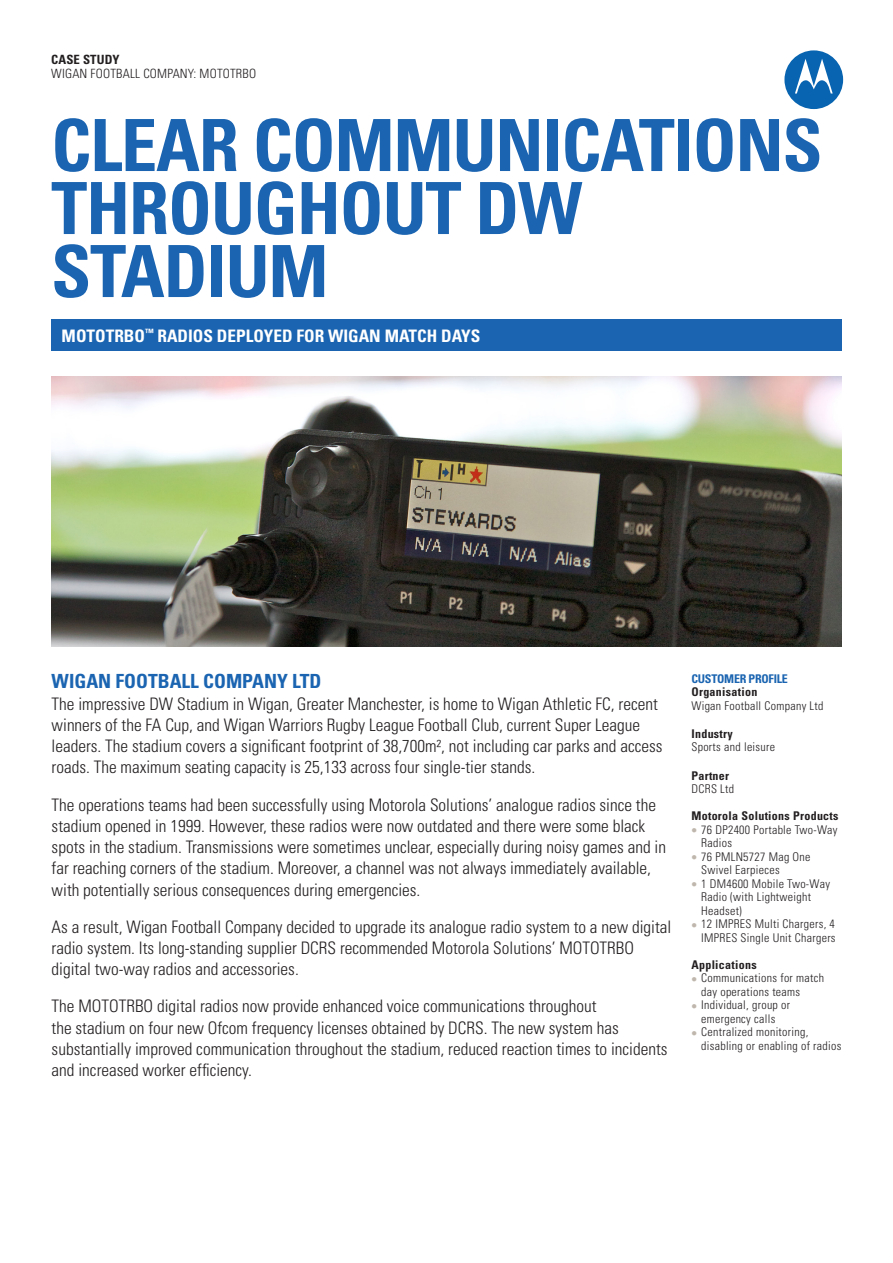
<style>
.page{position:relative;width:893px;height:1263px;background:#fff}
.page>*{position:absolute;margin:0;border:0;box-sizing:border-box;transform-origin:0 0}
.t1{font:700 condensed 72px/63px "Univers LT Std";letter-spacing:-.015em;color:#1a64b1}
.t2{font:700 condensed 19.5px "Univers LT Std";color:#1a64b1}
.t3{font:300 condensed 17.25px/21.3px "Univers LT Std";color:#231f20}
.t4{font:700 condensed 17.25px "Univers LT Std";color:#fff}
.t5{font:300 condensed 12.75px "Univers LT Std";letter-spacing:.015em;color:#231f20}
.t6{font:700 condensed 12.75px "Univers LT Std";letter-spacing:.01em;color:#231f20}
.t7{font:300 condensed 12px/13.5px "Univers LT Std";letter-spacing:.025em;color:#231f20}
.t8{font:700 condensed 12px "Univers LT Std";letter-spacing:.025em;color:#231f20}
.t9{font:700 condensed 12px "Univers LT Std";letter-spacing:-.02em;color:#1a64b1}
.s1{color:#bfb7ad}
</style>
<div class="page">
<div style="left:784px;top:50px;width:59px;height:59px;background:#0864b0;border-radius:50%"></div>
<svg style="left:795px;top:59px;width:38px;height:34px"></svg>
<div style="left:51px;top:319px;width:791px;height:32px;background:#1a64b1"></div>
<img style="left:51px;top:376px;width:791px;height:270px">
<p class="t6" style="left:51px;top:52px;width:70px">CASE STUDY</p>
<p class="t5" style="left:51px;top:65px;width:206px">WIGAN FOOTBALL COMPANY: MOTOTRBO</p>
<p class="t1" style="left:51px;top:114px;width:773px">CLEAR COMMUNICATIONS<br>THROUGHOUT DW<br>STADIUM</p>
<p class="t4" style="left:62px;top:325px;width:420px">MOTOTRBO<sup>™</sup> RADIOS DEPLOYED FOR WIGAN MATCH DAYS</p>
<p class="t2" style="left:52px;top:669px;width:271px">WIGAN FOOTBALL COMPANY LTD</p>
<p class="t3" style="left:52px;top:693px;width:612px">The impressive DW Stadium in Wigan, Greater Manchester, is home to Wigan Athletic FC, recent winners of the FA Cup, and Wigan Warriors Rugby League Football Club, current Super League leaders. The stadium covers a significant footprint of 38,700m², not including car parks and access roads. The maximum seating capacity is 25,133 across four single-tier stands.</p>
<p class="t3" style="left:52px;top:794px;width:616px">The operations teams had been successfully using Motorola Solutions’ analogue radios since the stadium opened in 1999. However, these radios were now outdated and there were some black spots in the stadium. Transmissions were sometimes unclear, especially during noisy games and in far reaching corners of the stadium. Moreover, a channel was not always immediately available, with potentially serious consequences during emergencies.</p>
<p class="t3" style="left:52px;top:916px;width:621px">As a result, Wigan Football Company decided to upgrade its analogue radio system to a new digital radio system. Its long-standing supplier DCRS recommended Motorola Solutions’ MOTOTRBO digital two-way radios and accessories.</p>
<p class="t3" style="left:52px;top:996px;width:617px">The MOTOTRBO digital radios now provide enhanced voice communications throughout<br>the stadium on four new Ofcom frequency licenses obtained by DCRS. The new system has substantially improved communication throughout the stadium, reduced reaction times to incidents and increased worker efficiency.</p>
<p class="t9" style="left:691px;top:671px;width:98px">CUSTOMER PROFILE</p>
<p class="t8" style="left:691px;top:685px;width:67px">Organisation</p>
<p class="t7" style="left:691px;top:699px;width:134px">Wigan Football Company Ltd</p>
<p class="t8" style="left:691px;top:726px;width:43px">Industry</p>
<p class="t7" style="left:691px;top:740px;width:85px">Sports and leisure</p>
<p class="t8" style="left:691px;top:768px;width:39px">Partner</p>
<p class="t7" style="left:691px;top:782px;width:44px">DCRS Ltd</p>
<p class="t8" style="left:691px;top:809px;width:149px">Motorola Solutions Products</p>
<p class="t7" style="left:701px;top:823px;width:138px;text-indent:-10px"><span class="s1">●</span> 76 DP2400 Portable Two-Way<br>Radios</p>
<p class="t7" style="left:701px;top:850px;width:111px;text-indent:-10px"><span class="s1">●</span> 76 PMLN5727 Mag One<br>Swivel Earpieces</p>
<p class="t7" style="left:701px;top:877px;width:130px;text-indent:-10px"><span class="s1">●</span> 1 DM4600 Mobile Two-Way<br>Radio (with Lightweight<br>Headset)</p>
<p class="t7" style="left:691px;top:917px;width:146px;text-align:right"><span class="s1">●</span> 12 IMPRES Multi Chargers, 4<br>IMPRES Single Unit Chargers</p>
<p class="t8" style="left:691px;top:957px;width:67px">Applications</p>
<p class="t7" style="left:701px;top:971px;width:124px;text-indent:-10px"><span class="s1">●</span> Communications for match day operations teams</p>
<p class="t7" style="left:691px;top:998px;width:100px;text-align:center"><span class="s1">●</span> Individual, group or emergency calls</p>
<p class="t7" style="left:701px;top:1025px;width:142px;text-indent:-10px"><span class="s1">●</span> Centralized monitoring, disabling or enabling of radios</p>
</div>
